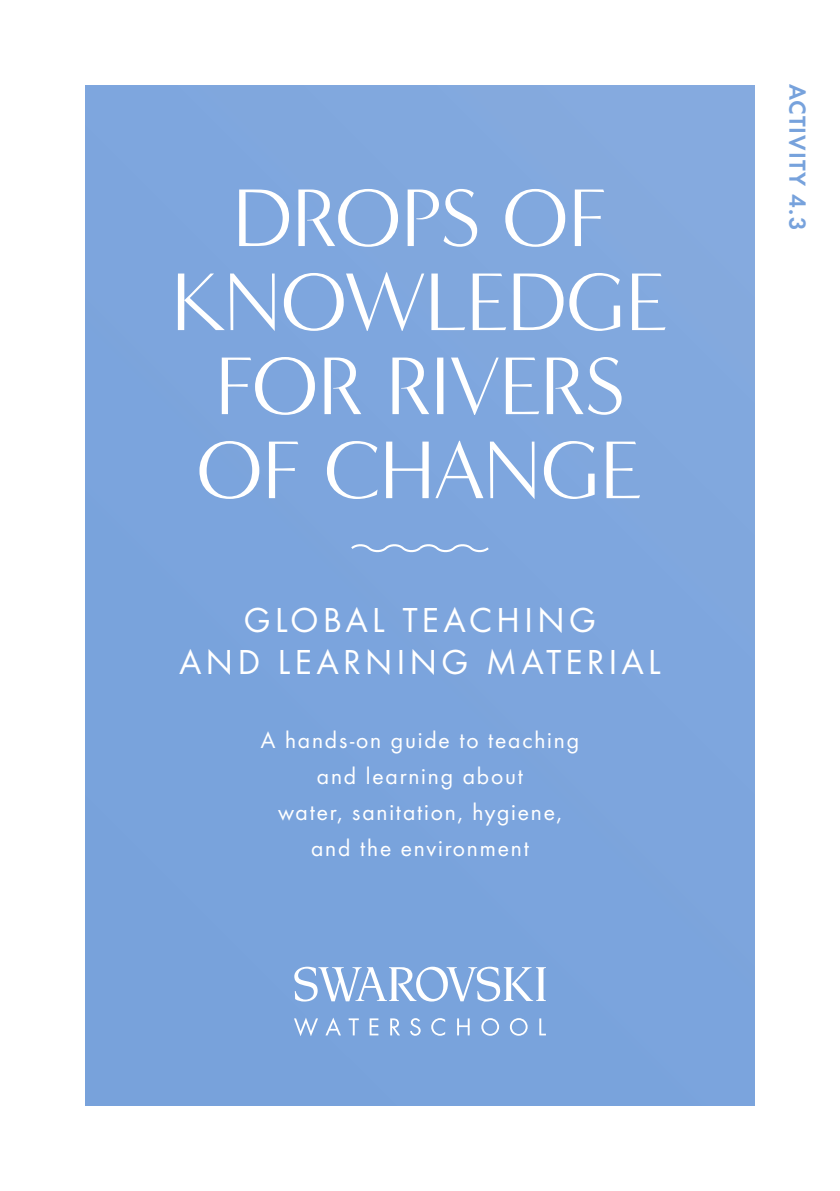
<style>
.page{position:relative;width:840px;height:1191px;background:#fff}
.page>*{position:absolute;margin:0;border:0;box-sizing:border-box;transform-origin:0 0}
.t1{font:84px/84px "Minerva Modern";letter-spacing:-.02em;color:#fff;text-align:center}
.t2{font:36px/42px "Futura Boo";letter-spacing:.125em;color:#fff;text-align:center}
.t3{font:24px/36px "Futura Boo";letter-spacing:.075em;color:#fff;text-align:center}
.t4{font:24px "Futura Dem";letter-spacing:.04em;color:#77a2dc}
</style>
<div class="page">
<div style="left:85px;top:85px;width:669px;height:1021px;background:#7da5dd"></div>
<svg style="left:351px;top:544px;width:138px;height:9px"></svg>
<svg style="left:294px;top:966px;width:251px;height:35px"></svg>
<svg style="left:294px;top:1018px;width:24px;height:18px"></svg>
<svg style="left:325px;top:1018px;width:16px;height:17px"></svg>
<svg style="left:348px;top:1018px;width:10px;height:17px"></svg>
<svg style="left:369px;top:1018px;width:9px;height:17px"></svg>
<svg style="left:390px;top:1018px;width:10px;height:17px"></svg>
<svg style="left:410px;top:1018px;width:10px;height:17px"></svg>
<svg style="left:431px;top:1018px;width:14px;height:17px"></svg>
<svg style="left:457px;top:1018px;width:12px;height:17px"></svg>
<svg style="left:481px;top:1018px;width:18px;height:17px"></svg>
<svg style="left:510px;top:1018px;width:17px;height:17px"></svg>
<svg style="left:539px;top:1018px;width:6px;height:17px"></svg>
<h1 class="t1" style="left:171px;top:177px;width:499px">DROPS OF<br>KNOWLEDGE<br>FOR RIVERS<br>OF CHANGE</h1>
<h2 class="t2" style="left:179px;top:597px;width:482px">GLOBAL TEACHING<br>AND LEARNING MATERIAL</h2>
<p class="t3" style="left:261px;top:721px;width:319px">A hands-on guide to teaching and learning about<br>water, sanitation, hygiene, and the environment</p>
<p class="t4" style="left:814px;top:84px;width:148px;rotate:90deg">ACTIVITY 4.3</p>
</div>
